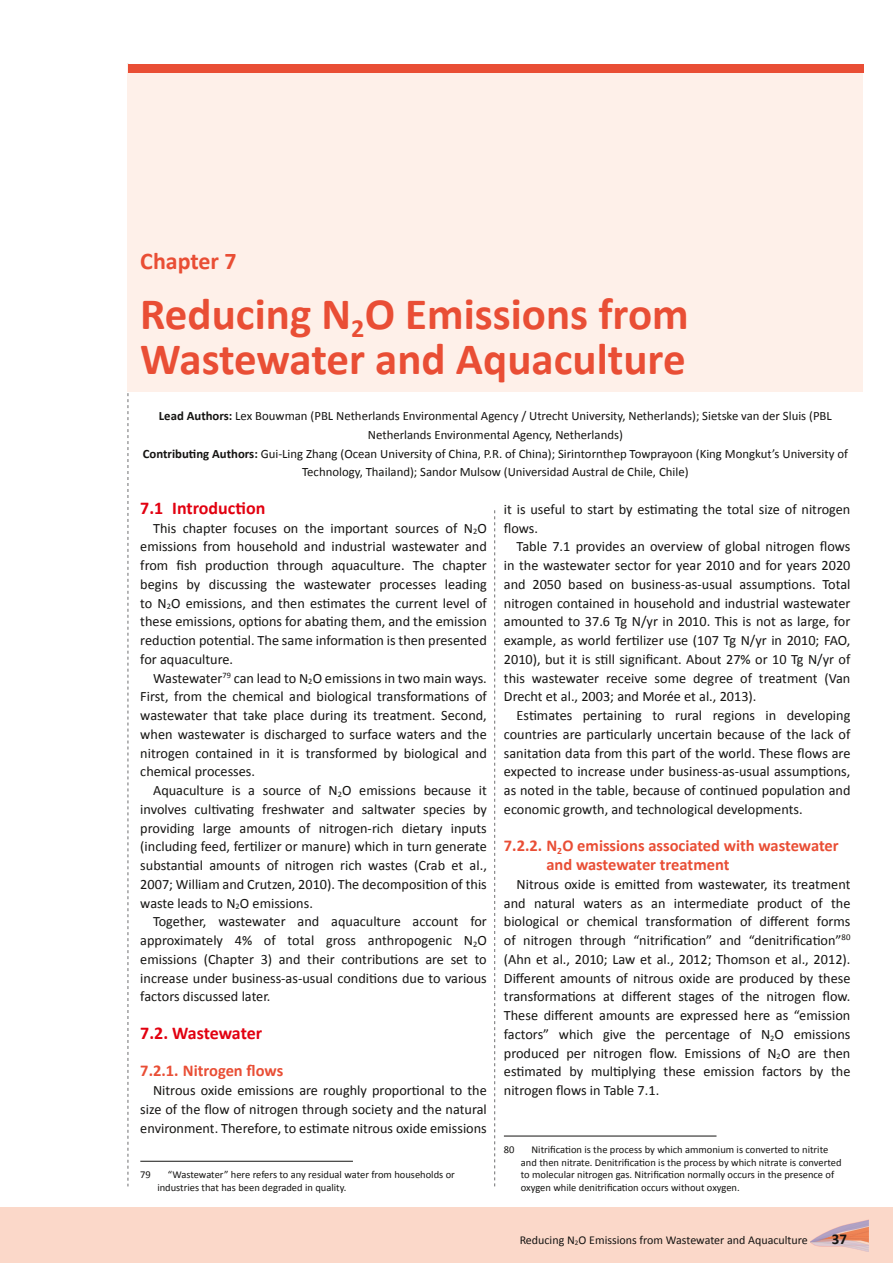
<style>
.page{position:relative;width:893px;height:1263px;background:#fff}
.page>*{position:absolute;margin:0;border:0;box-sizing:border-box;transform-origin:0 0}
.t1{font:700 45px/45px "Calibri";color:#e94e35}
.t2{font:700 24px "Calibri";color:#e94e35}
.t3{font:700 18px "Calibri";color:#e20010}
.t4{font:700 16.5px/18.8px "Calibri";color:#e94e35}
.t5{font:700 15px "Calibri";color:#151412}
.t6{font:14.25px/18.8px "Calibri";color:#151412;text-align:justify}
.t7{font:12.75px/18.8px "Calibri";color:#151412;text-align:center}
.t8{font:12px "Calibri";color:#151412}
.t9{font:10.5px/12.6px "Calibri";color:#151412}
.s1{font-weight:700}
</style>
<div class="page">
<div style="left:0;top:1208px;width:893px;height:55px;background:#fbd8c9"></div>
<svg style="left:810px;top:1220px;width:59px;height:32px"></svg>
<svg style="left:494px;top:510px;width:1px;height:676px"></svg>
<svg style="left:128px;top:391px;width:1px;height:795px"></svg>
<hr style="left:140px;top:1161px;width:213px;height:1px;background:#151412">
<hr style="left:504px;top:1136px;width:212px;height:1px;background:#151412">
<div style="left:128px;top:64px;width:735px;height:327px;background:#fef0e9"></div>
<div style="left:128px;top:64px;width:736px;height:8px;background:#e94e35"></div>
<h2 class="t2" style="left:140px;top:246px;width:98px">Chapter 7</h2>
<h1 class="t1" style="left:140px;top:290px;width:550px">Reducing N<sub>2</sub>O Emissions from<br>Wastewater and Aquaculture</h1>
<p class="t7" style="left:143px;top:406px;width:707px"><span class="s1">Lead Authors:</span> Lex Bouwman (PBL Netherlands Environmental Agency / Utrecht University, Netherlands); Sietske van der Sluis (PBL Netherlands Environmental Agency, Netherlands)<br><span class="s1">Contributing Authors:</span> Gui-Ling Zhang (Ocean University of China, P.R. of China); Sirintornthep Towprayoon (King Mongkut’s University of Technology, Thailand); Sandor Mulsow (Universidad Austral de Chile, Chile)</p>
<p class="t3" style="left:140px;top:497px;width:127px">7.1 Introduction</p>
<p class="t6" style="left:140px;top:518px;width:348px;text-indent:13px">This chapter focuses on the important sources of N<sub>2</sub>O emissions from household and industrial wastewater and from fish production through aquaculture. The chapter begins by discussing the wastewater processes leading to N<sub>2</sub>O emissions, and then estimates the current level of these emissions, options for abating them, and the emission reduction potential. The same information is then presented for aquaculture.</p>
<p class="t6" style="left:140px;top:668px;width:348px;text-indent:13px">Wastewater<sup>79</sup> can lead to N<sub>2</sub>O emissions in two main ways.<br>First, from the chemical and biological transformations of wastewater that take place during its treatment. Second, when wastewater is discharged to surface waters and the nitrogen contained in it is transformed by biological and chemical processes.</p>
<p class="t6" style="left:140px;top:780px;width:348px;text-indent:13px">Aquaculture is a source of N<sub>2</sub>O emissions because it involves cultivating freshwater and saltwater species by providing large amounts of nitrogen-rich dietary inputs (including feed, fertilizer or manure) which in turn generate substantial amounts of nitrogen rich wastes (Crab et al., 2007; William and Crutzen, 2010). The decomposition of this waste leads to N<sub>2</sub>O emissions.</p>
<p class="t6" style="left:140px;top:912px;width:348px;text-indent:13px">Together, wastewater and aquaculture account for approximately 4% of total gross anthropogenic N<sub>2</sub>O emissions (Chapter 3) and their contributions are set to increase under business-as-usual conditions due to various factors discussed later.</p>
<p class="t3" style="left:140px;top:1022px;width:123px">7.2. Wastewater</p>
<p class="t4" style="left:140px;top:1061px;width:144px">7.2.1. Nitrogen flows</p>
<p class="t6" style="left:140px;top:1080px;width:348px;text-indent:13px">Nitrous oxide emissions are roughly proportional to the size of the flow of nitrogen through society and the natural environment. Therefore, to estimate nitrous oxide emissions</p>
<p class="t9" style="left:140px;top:1168px;width:12px">79</p>
<p class="t9" style="left:157px;top:1168px;width:299px;text-indent:11px">“Wastewater” here refers to any residual water from households or industries that has been degraded in quality.</p>
<p class="t6" style="left:504px;top:499px;width:348px">it is useful to start by estimating the total size of nitrogen flows.</p>
<p class="t6" style="left:504px;top:537px;width:348px;text-indent:13px">Table 7.1 provides an overview of global nitrogen flows in the wastewater sector for year 2010 and for years 2020 and 2050 based on business-as-usual assumptions. Total nitrogen contained in household and industrial wastewater amounted to 37.6 Tg N/yr in 2010. This is not as large, for example, as world fertilizer use (107 Tg N/yr in 2010; FAO, 2010), but it is still significant. About 27% or 10 Tg N/yr of this wastewater receive some degree of treatment (Van Drecht et al., 2003; and Morée et al., 2013).</p>
<p class="t6" style="left:504px;top:705px;width:348px;text-indent:13px">Estimates pertaining to rural regions in developing countries are particularly uncertain because of the lack of sanitation data from this part of the world. These flows are expected to increase under business-as-usual assumptions, as noted in the table, because of continued population and economic growth, and technological developments.</p>
<p class="t4" style="left:546px;top:836px;width:294px;text-indent:-43px">7.2.2. N<sub>2</sub>O emissions associated with wastewater and wastewater treatment</p>
<p class="t6" style="left:504px;top:874px;width:348px;text-indent:13px">Nitrous oxide is emitted from wastewater, its treatment and natural waters as an intermediate product of the biological or chemical transformation of different forms of nitrogen through “nitrification” and “denitrification”<sup>80 </sup>(Ahn et al., 2010; Law et al., 2012; Thomson et al., 2012).<br>Different amounts of nitrous oxide are produced by these transformations at different stages of the nitrogen flow.<br>These different amounts are expressed here as “emission factors” which give the percentage of N<sub>2</sub>O emissions produced per nitrogen flow. Emissions of N<sub>2</sub>O are then estimated by multiplying these emission factors by the nitrogen flows in Table 7.1.</p>
<p class="t9" style="left:504px;top:1142px;width:12px">80</p>
<p class="t9" style="left:521px;top:1142px;width:322px;text-indent:11px">Nitrification is the process by which ammonium is converted to nitrite and then nitrate. Denitrification is the process by which nitrate is converted to molecular nitrogen gas. Nitrification normally occurs in the presence of oxygen while denitrification occurs without oxygen.</p>
<p class="t8" style="left:520px;top:1233px;width:290px">Reducing N<sub>2</sub>O Emissions from Wastewater and Aquaculture</p>
<p class="t5" style="left:832px;top:1229px;width:17px">37</p>
</div>
